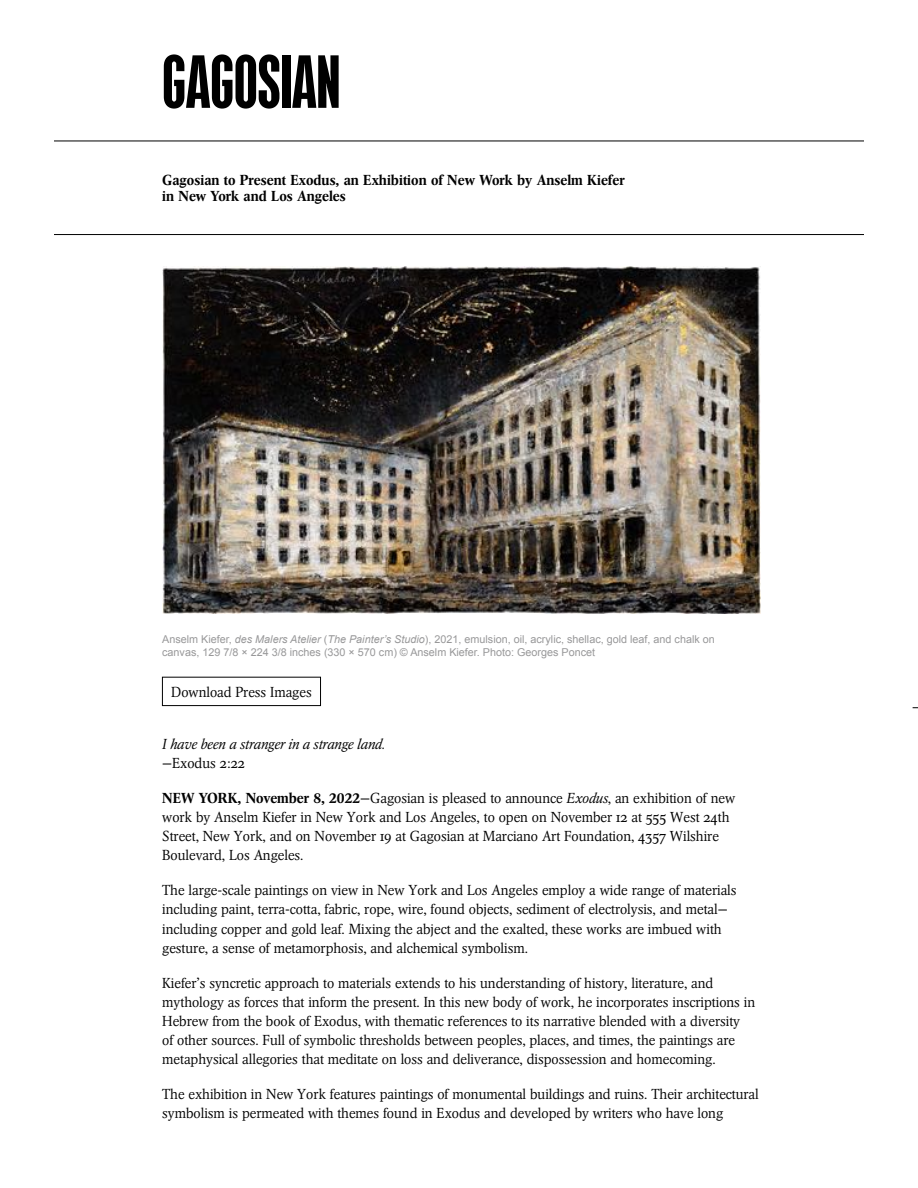
<style>
.page{position:relative;width:918px;height:1188px;background:#fff}
.page>*{position:absolute;margin:0;border:0;box-sizing:border-box;transform-origin:0 0}
.t1{font:75px "GAGOSIANHEADLINE";color:#000}
.t2{font:300 14.4px/19px "Arena New BQ";color:#000}
.t3{font:500 14.4px/15.9px "Arena New BQ";letter-spacing:.005em;color:#000}
.t4{font:italic 300 14.4px "Arena New BQ";color:#000}
.t5{font:10.8px/12.9px "Arial";color:#989899}
.s1{font-style:italic}
.s2{font-weight:500}
</style>
<div class="page">
<hr style="left:54px;top:141px;width:810px;height:1px;background:#000">
<img style="left:162px;top:267px;width:598px;height:347px">
<hr style="left:54px;top:234px;width:810px;height:1px;background:#000">
<div style="left:162px;top:677px;width:159px;height:29px;border:1px solid #000"></div>
<h1 class="t1" style="left:162px;top:50px;width:180px">GAGOSIAN</h1>
<p class="t3" style="left:162px;top:172px;width:464px">Gagosian to Present Exodus, an Exhibition of New Work by Anselm Kiefer in New York and Los Angeles</p>
<p class="t5" style="left:162px;top:633px;width:554px">Anselm Kiefer, <span class="s1">des Malers Atelier</span> (<span class="s1">The Painter’s Studio</span>), 2021, emulsion, oil, acrylic, shellac, gold leaf, and chalk on canvas, 129 7/8 × 224 3/8 inches (330 × 570 cm) © Anselm Kiefer. Photo: Georges Poncet</p>
<p class="t2" style="left:171px;top:683px;width:142px">Download Press Images</p>
<p class="t4" style="left:162px;top:735px;width:224px">I have been a stranger in a strange land.</p>
<p class="t2" style="left:162px;top:754px;width:84px">—Exodus 2:22</p>
<p class="t2" style="left:162px;top:789px;width:574px"><span class="s2">NEW YORK, November 8, 2022</span>—Gagosian is pleased to announce <span class="s1">Exodus</span>, an exhibition of new work by Anselm Kiefer in New York and Los Angeles, to open on November 12 at 555 West 24th Street, New York, and on November 19 at Gagosian at Marciano Art Foundation, 4357 Wilshire Boulevard, Los Angeles.</p>
<p class="t2" style="left:162px;top:881px;width:576px">The large-scale paintings on view in New York and Los Angeles employ a wide range of materials including paint, terra-cotta, fabric, rope, wire, found objects, sediment of electrolysis, and metal— including copper and gold leaf. Mixing the abject and the exalted, these works are imbued with gesture, a sense of metamorphosis, and alchemical symbolism.</p>
<p class="t2" style="left:162px;top:973px;width:594px">Kiefer’s syncretic approach to materials extends to his understanding of history, literature, and mythology as forces that inform the present. In this new body of work, he incorporates inscriptions in Hebrew from the book of Exodus, with thematic references to its narrative blended with a diversity<br>of other sources. Full of symbolic thresholds between peoples, places, and times, the paintings are metaphysical allegories that meditate on loss and deliverance, dispossession and homecoming.</p>
<p class="t2" style="left:162px;top:1084px;width:598px">The exhibition in New York features paintings of monumental buildings and ruins. Their architectural symbolism is permeated with themes found in Exodus and developed by writers who have long</p>
</div>
